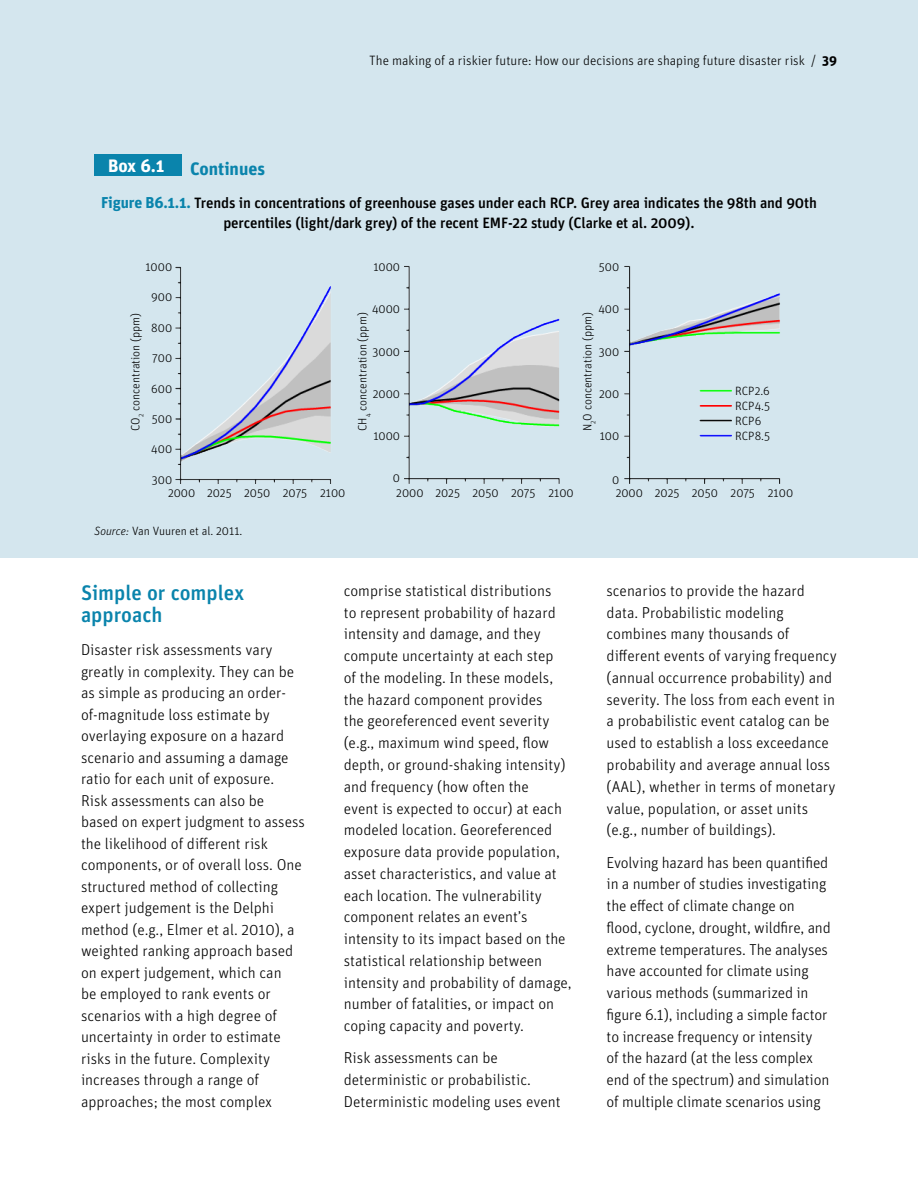
<style>
.page{position:relative;width:918px;height:1188px;background:#fff}
.page>*{position:absolute;margin:0;border:0;box-sizing:border-box;transform-origin:0 0}
.t1{font:500 21px/21.6px "Unit";color:#0a84ac}
.t2{font:700 18px "Unit";color:#0a84ac}
.t3{font:700 18px "Unit";color:#fff}
.t4{font:300 15.75px/21.8px "Unit";color:#000}
.t5{font:500 15px/19.5px "Unit";letter-spacing:-.01em;color:#000;text-align:center}
.t6{font:300 13.5px "Unit";color:#000}
.t7{font:300 12px/15px "Unit";color:#000}
.t8{font:300 7.05px "Unit";color:#000}
.s1{font-weight:700}
.s2{font-weight:700;font-size:15.75px;color:#0a84ac}
.s3{font-style:italic}
</style>
<div class="page">
<div style="left:0;top:0;width:918px;height:557px;background:#d4e6ee"></div>
<div style="left:94px;top:154px;width:88px;height:21px;background:#0a84ac"></div>
<img style="left:175px;top:266px;width:606px;height:218px">
<div style="left:576px;top:257px;width:46px;height:243px;background:#d4e6ee"></div>
<div style="left:735px;top:381px;width:46px;height:65px;background:#d4e6ee"></div>
<div style="left:349px;top:257px;width:54px;height:243px;background:#d4e6ee"></div>
<p class="t6" style="left:369px;top:52px;width:469px">The making of a riskier future: How our decisions are shaping future disaster risk / <span class="s1">39</span></p>
<p class="t3" style="left:108px;top:154px;width:58px">Box 6.1</p>
<p class="t2" style="left:190px;top:158px;width:77px">Continues</p>
<p class="t5" style="left:101px;top:193px;width:717px"><span class="s2">Figure B6.1.1.</span> Trends in concentrations of greenhouse gases under each RCP. Grey area indicates the 98th and 90th percentiles (light/dark grey) of the recent EMF-22 study (Clarke et al. 2009).</p>
<p class="t7" style="left:145px;top:259px;width:28px">1000</p>
<p class="t7" style="left:128px;top:431px;width:120px;rotate:-90deg">CO<sub>2</sub> concentration (ppm)</p>
<p class="t7" style="left:151px;top:290px;width:23px">900</p>
<p class="t7" style="left:151px;top:320px;width:22px">800</p>
<p class="t7" style="left:152px;top:350px;width:21px">700</p>
<p class="t7" style="left:151px;top:381px;width:23px">600</p>
<p class="t7" style="left:152px;top:411px;width:22px">500</p>
<p class="t7" style="left:151px;top:441px;width:22px">400</p>
<p class="t7" style="left:152px;top:472px;width:22px">300</p>
<p class="t7" style="left:373px;top:259px;width:28px">1000</p>
<p class="t7" style="left:599px;top:259px;width:22px">500</p>
<p class="t7" style="left:372px;top:301px;width:30px">4000</p>
<p class="t7" style="left:355px;top:431px;width:120px;rotate:-90deg">CH<sub>4</sub> concentration (ppm)</p>
<p class="t7" style="left:373px;top:344px;width:29px">3000</p>
<p class="t7" style="left:373px;top:386px;width:29px">2000</p>
<p class="t7" style="left:373px;top:428px;width:28px">1000</p>
<p class="t7" style="left:598px;top:301px;width:22px">400</p>
<p class="t7" style="left:579px;top:431px;width:121px;rotate:-90deg">N O concentration (ppm)</p>
<p class="t7" style="left:599px;top:344px;width:22px">300</p>
<p class="t7" style="left:599px;top:386px;width:22px">200</p>
<p class="t8" style="left:589px;top:424px;width:5px;rotate:-90deg">2</p>
<p class="t7" style="left:600px;top:428px;width:21px">100</p>
<p class="t7" style="left:735px;top:383px;width:37px">RCP2.6<br>RCP4.5<br>RCP6<br>RCP8.5</p>
<p class="t7" style="left:393px;top:470px;width:9px">0</p>
<p class="t7" style="left:612px;top:472px;width:9px">0</p>
<p class="t7" style="left:168px;top:485px;width:65px">2000 2025</p>
<p class="t7" style="left:283px;top:485px;width:64px">2075 2100</p>
<p class="t7" style="left:396px;top:485px;width:179px">2000 2025 2050 2075 2100</p>
<p class="t7" style="left:616px;top:485px;width:179px">2000 2025 2050 2075 2100</p>
<p class="t7" style="left:244px;top:485px;width:28px">2050</p>
<p class="t7" style="left:94px;top:523px;width:150px"><span class="s3">Source:</span> Van Vuuren et al. 2011.</p>
<h1 class="t1" style="left:81px;top:582px;width:165px">Simple or complex approach</h1>
<p class="t4" style="left:81px;top:639px;width:225px">Disaster risk assessments vary greatly in complexity. They can be as simple as producing an order&shy;of-magnitude loss estimate by overlaying exposure on a hazard scenario and assuming a damage ratio for each unit of exposure.<br>Risk assessments can also be based on expert judgment to assess the likelihood of different risk components, or of overall loss. One structured method of collecting expert judgement is the Delphi method (e.g., Elmer et al. 2010), a weighted ranking approach based on expert judgement, which can<br>be employed to rank events or scenarios with a high degree of uncertainty in order to estimate risks in the future. Complexity increases through a range of approaches; the most complex</p>
<p class="t4" style="left:344px;top:579px;width:229px">comprise statistical distributions<br>to represent probability of hazard intensity and damage, and they compute uncertainty at each step<br>of the modeling. In these models, the hazard component provides<br>the georeferenced event severity (e.g., maximum wind speed, flow depth, or ground-shaking intensity) and frequency (how often the<br>event is expected to occur) at each modeled location. Georeferenced exposure data provide population, asset characteristics, and value at each location. The vulnerability component relates an event’s intensity to its impact based on the statistical relationship between intensity and probability of damage, number of fatalities, or impact on coping capacity and poverty.</p>
<p class="t4" style="left:344px;top:1047px;width:218px">Risk assessments can be deterministic or probabilistic.<br>Deterministic modeling uses event</p>
<p class="t4" style="left:607px;top:579px;width:232px">scenarios to provide the hazard data. Probabilistic modeling combines many thousands of different events of varying frequency (annual occurrence probability) and severity. The loss from each event in a probabilistic event catalog can be used to establish a loss exceedance probability and average annual loss (AAL), whether in terms of monetary value, population, or asset units (e.g., number of buildings).</p>
<p class="t4" style="left:607px;top:851px;width:226px">Evolving hazard has been quantified in a number of studies investigating the effect of climate change on flood, cyclone, drought, wildfire, and extreme temperatures. The analyses have accounted for climate using various methods (summarized in figure 6.1), including a simple factor to increase frequency or intensity<br>of the hazard (at the less complex end of the spectrum) and simulation of multiple climate scenarios using</p>
</div>
